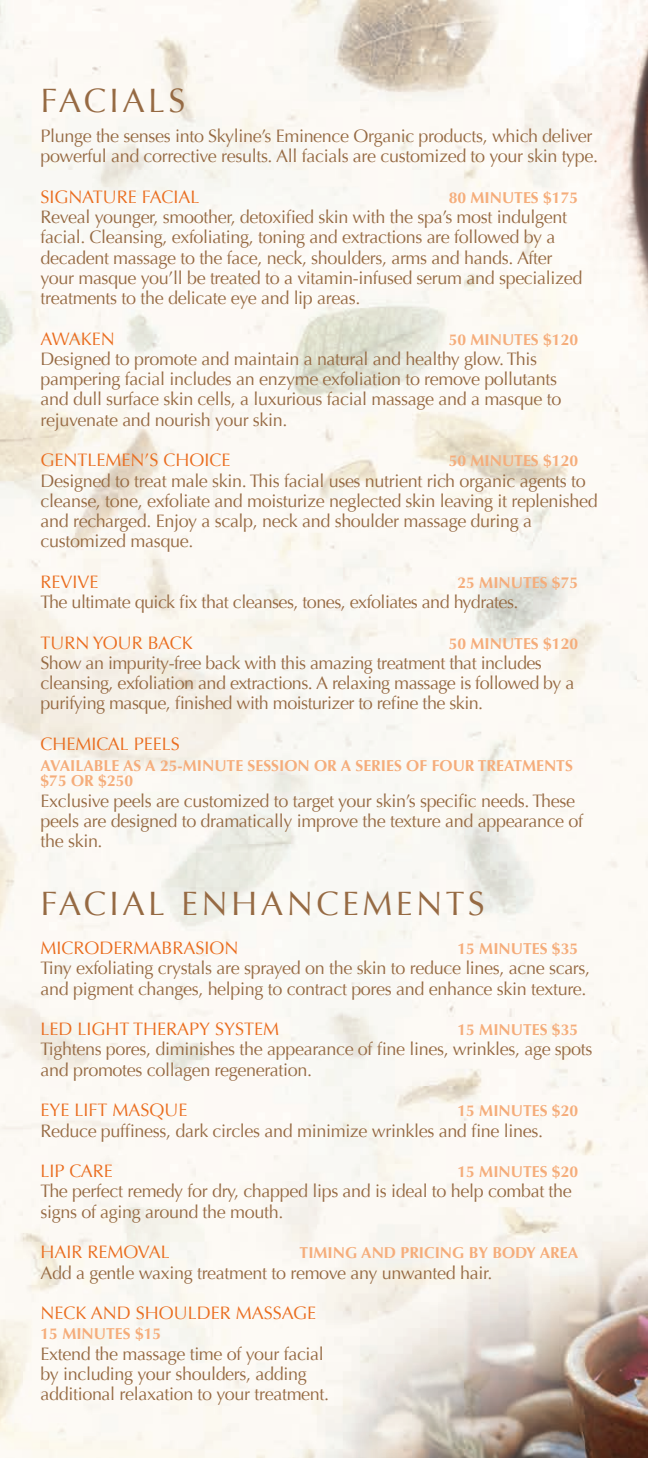
<style>
.page{position:relative;width:648px;height:1458px;background:#fff}
.page>*{position:absolute;margin:0;border:0;box-sizing:border-box;transform-origin:0 0}
.t1{font:33.75px "Optima";letter-spacing:.1em;color:#966a43}
.Bullet{font:18px/20.2px "Optima";letter-spacing:-.02em;color:#966a43}
.Bullet-2{font:18px "Optima";color:#ea6d1f}
.t2{font:700 15.75px/15.8px "Optima";color:#f5ad7b}
</style>
<div class="page">
<img style="left:0;top:0;width:648px;height:1458px">
<p class="t1" style="left:40px;top:81px;width:146px">FACIALS</p>
<p class="Bullet" style="left:40px;top:126px;width:559px">Plunge the senses into Skyline’s Eminence Organic products, which deliver powerful and corrective results. All facials are customized to your skin type.</p>
<p class="Bullet-2" style="left:40px;top:186px;width:160px">SIGNATURE FACIAL</p>
<p class="t2" style="left:449px;top:190px;width:131px">80 MINUTES $175</p>
<p class="Bullet" style="left:40px;top:207px;width:543px">Reveal younger, smoother, detoxified skin with the spa’s most indulgent facial. Cleansing, exfoliating, toning and extractions are followed by a decadent massage to the face, neck, shoulders, arms and hands. After your masque you’ll be treated to a vitamin-infused serum and specialized treatments to the delicate eye and lip areas.</p>
<p class="Bullet-2" style="left:40px;top:328px;width:76px">AWAKEN</p>
<p class="t2" style="left:449px;top:332px;width:131px">50 MINUTES $120</p>
<p class="Bullet" style="left:40px;top:349px;width:523px">Designed to promote and maintain a natural and healthy glow. This pampering facial includes an enzyme exfoliation to remove pollutants and dull surface skin cells, a luxurious facial massage and a masque to rejuvenate and nourish your skin.</p>
<p class="Bullet-2" style="left:40px;top:450px;width:192px">GENTLEMEN’S CHOICE</p>
<p class="t2" style="left:449px;top:453px;width:131px">50 MINUTES $120</p>
<p class="Bullet" style="left:40px;top:471px;width:559px">Designed to treat male skin. This facial uses nutrient rich organic agents to cleanse, tone, exfoliate and moisturize neglected skin leaving it replenished and recharged. Enjoy a scalp, neck and shoulder massage during a customized masque.</p>
<p class="Bullet-2" style="left:40px;top:571px;width:60px">REVIVE</p>
<p class="t2" style="left:457px;top:575px;width:122px">25 MINUTES $75</p>
<p class="Bullet" style="left:40px;top:592px;width:480px">The ultimate quick fix that cleanses, tones, exfoliates and hydrates.</p>
<p class="Bullet-2" style="left:40px;top:632px;width:154px">TURN YOUR BACK</p>
<p class="t2" style="left:449px;top:636px;width:131px">50 MINUTES $120</p>
<p class="Bullet" style="left:40px;top:653px;width:535px">Show an impurity-free back with this amazing treatment that includes cleansing, exfoliation and extractions. A relaxing massage is followed by a purifying masque, finished with moisturizer to refine the skin.</p>
<p class="Bullet-2" style="left:40px;top:733px;width:141px">CHEMICAL PEELS</p>
<p class="t2" style="left:40px;top:758px;width:534px">AVAILABLE AS A 25-MINUTE SESSION OR A SERIES OF FOUR TREATMENTS $75 OR $250</p>
<p class="Bullet" style="left:40px;top:791px;width:544px">Exclusive peels are customized to target your skin’s specific needs. These peels are designed to dramatically improve the texture and appearance of the skin.</p>
<p class="t1" style="left:40px;top:884px;width:446px">FACIAL ENHANCEMENTS</p>
<p class="Bullet-2" style="left:40px;top:938px;width:200px">MICRODERMABRASION</p>
<p class="t2" style="left:457px;top:941px;width:122px">15 MINUTES $35</p>
<p class="Bullet" style="left:40px;top:958px;width:551px">Tiny exfoliating crystals are sprayed on the skin to reduce lines, acne scars, and pigment changes, helping to contract pores and enhance skin texture.</p>
<p class="Bullet-2" style="left:40px;top:1019px;width:240px">LED LIGHT THERAPY SYSTEM</p>
<p class="t2" style="left:457px;top:1022px;width:122px">15 MINUTES $35</p>
<p class="Bullet" style="left:40px;top:1040px;width:554px">Tightens pores, diminishes the appearance of fine lines, wrinkles, age spots and promotes collagen regeneration.</p>
<p class="Bullet-2" style="left:40px;top:1100px;width:149px">EYE LIFT MASQUE</p>
<p class="t2" style="left:457px;top:1103px;width:122px">15 MINUTES $20</p>
<p class="Bullet" style="left:40px;top:1121px;width:504px">Reduce puffiness, dark circles and minimize wrinkles and fine lines.</p>
<p class="Bullet-2" style="left:40px;top:1161px;width:74px">LIP CARE</p>
<p class="t2" style="left:457px;top:1164px;width:122px">15 MINUTES $20</p>
<p class="Bullet" style="left:40px;top:1181px;width:533px">The perfect remedy for dry, chapped lips and is ideal to help combat the signs of aging around the mouth.</p>
<p class="Bullet-2" style="left:40px;top:1242px;width:131px">HAIR REMOVAL</p>
<p class="t2" style="left:300px;top:1245px;width:280px">TIMING AND PRICING BY BODY AREA</p>
<p class="Bullet" style="left:40px;top:1263px;width:453px">Add a gentle waxing treatment to remove any unwanted hair.</p>
<p class="Bullet-2" style="left:40px;top:1303px;width:277px">NECK AND SHOULDER MASSAGE</p>
<p class="t2" style="left:40px;top:1326px;width:122px">15 MINUTES $15</p>
<p class="Bullet" style="left:40px;top:1344px;width:290px">Extend the massage time of your facial by including your shoulders, adding additional relaxation to your treatment.</p>
</div>
